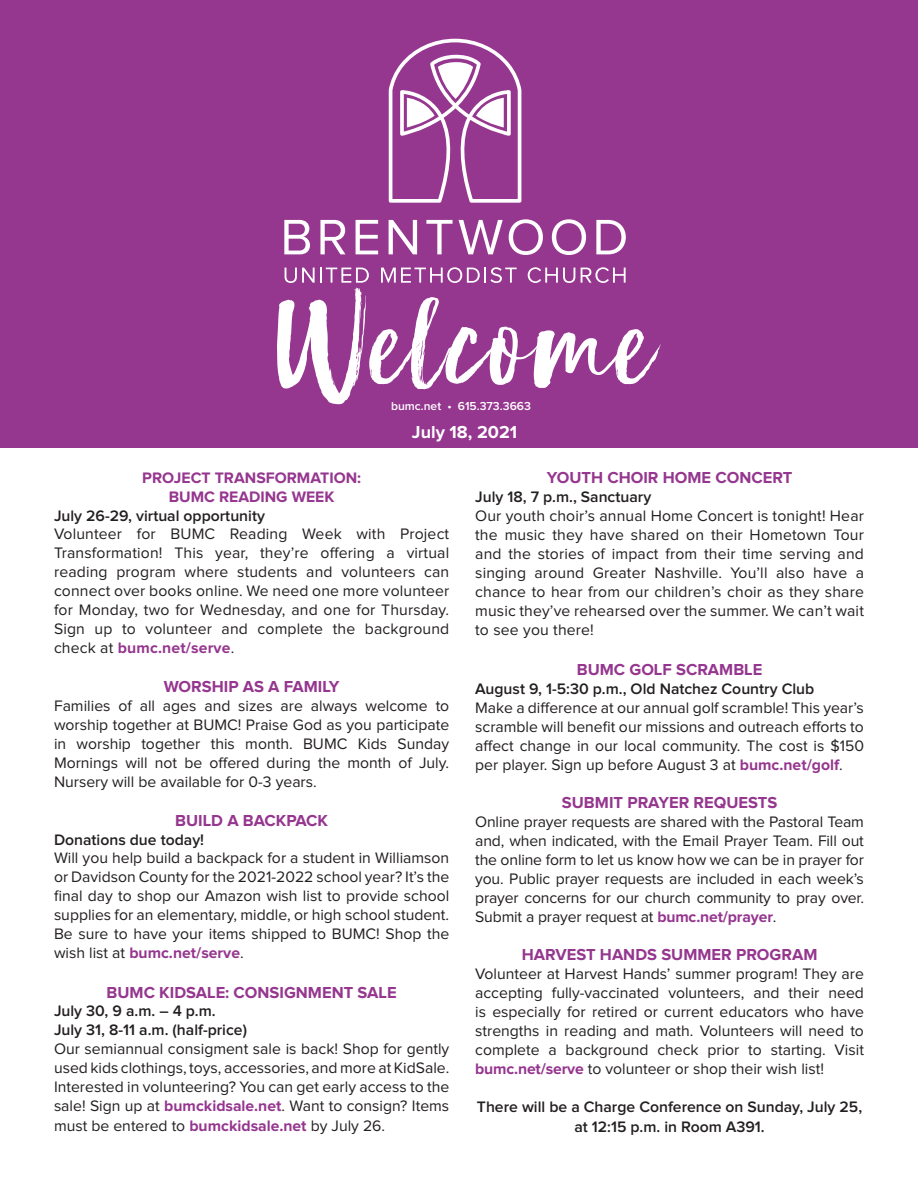
<style>
.page{position:relative;width:918px;height:1188px;background:#fff}
.page>*{position:absolute;margin:0;border:0;box-sizing:border-box;transform-origin:0 0}
.t1{font:135px "Lucky Turns";letter-spacing:.01em;color:#fff}
.t2{font:700 18px "Proxima Nova";color:#fff}
.t3{font:700 16.5px "Proxima Nova";color:#95368f}
.t4{font:15.75px/18.9px "Proxima Nova";color:#231f20;text-align:justify}
.t5{font:600 15.75px/19.8px "Proxima Nova";color:#231f20;text-align:center}
.t6{font:700 15.75px "Proxima Nova";color:#95368f}
.SubHeading{font:600 12px "Proxima Nova";color:#fff}
.s1{font-weight:700;color:#95368f}
</style>
<div class="page">
<div style="left:0;top:0;width:918px;height:447px;background:#95368f"></div>
<svg style="left:284px;top:220px;width:26px;height:34px"></svg>
<svg style="left:320px;top:220px;width:25px;height:34px"></svg>
<svg style="left:356px;top:220px;width:22px;height:34px"></svg>
<svg style="left:389px;top:220px;width:28px;height:34px"></svg>
<svg style="left:426px;top:220px;width:27px;height:34px"></svg>
<svg style="left:459px;top:220px;width:44px;height:34px"></svg>
<svg style="left:509px;top:219px;width:34px;height:36px"></svg>
<svg style="left:552px;top:219px;width:34px;height:36px"></svg>
<svg style="left:596px;top:220px;width:30px;height:34px"></svg>
<svg style="left:389px;top:39px;width:132px;height:164px"></svg>
<svg style="left:285px;top:268px;width:84px;height:15px"></svg>
<svg style="left:381px;top:267px;width:136px;height:16px"></svg>
<svg style="left:528px;top:267px;width:47px;height:16px"></svg>
<svg style="left:581px;top:267px;width:45px;height:16px"></svg>
<p class="t1" style="left:275px;top:281px;width:380px">Welcome</p>
<p class="SubHeading" style="left:391px;top:399px;width:141px">bumc.net • 615.373.3663</p>
<p class="t2" style="left:412px;top:423px;width:107px">July 18, 2021</p>
<p class="t6" style="left:142px;top:470px;width:220px">PROJECT TRANSFORMATION:</p>
<p class="t6" style="left:169px;top:489px;width:167px">BUMC READING WEEK</p>
<p class="t5" style="left:54px;top:506px;width:212px">July 26-29, virtual opportunity</p>
<p class="t4" style="left:54px;top:525px;width:397px">Volunteer for BUMC Reading Week with Project Transformation! This year, they’re offering a virtual reading program where students and volunteers can connect over books online. We need one more volunteer for Monday, two for Wednesday, and one for Thursday.<br>Sign up to volunteer and complete the background check at <span class="s1">bumc.net/serve</span>.</p>
<p class="t3" style="left:164px;top:679px;width:177px">WORSHIP AS A FAMILY</p>
<p class="t4" style="left:54px;top:697px;width:397px">Families of all ages and sizes are always welcome to worship together at BUMC! Praise God as you participate in worship together this month. BUMC Kids Sunday Mornings will not be offered during the month of July.<br>Nursery will be available for 0-3 years.</p>
<p class="t3" style="left:175px;top:813px;width:154px">BUILD A BACKPACK</p>
<p class="t5" style="left:54px;top:830px;width:152px">Donations due today!</p>
<p class="t4" style="left:54px;top:849px;width:397px">Will you help build a backpack for a student in Williamson or Davidson County for the 2021-2022 school year? It’s the final day to shop our Amazon wish list to provide school supplies for an elementary, middle, or high school student.<br>Be sure to have your items shipped to BUMC! Shop the wish list at <span class="s1">bumc.net/serve</span>.</p>
<p class="t3" style="left:107px;top:985px;width:292px">BUMC KIDSALE: CONSIGNMENT SALE</p>
<p class="t5" style="left:54px;top:1002px;width:163px">July 30, 9 a.m. – 4 p.m.</p>
<p class="t5" style="left:54px;top:1021px;width:195px">July 31, 8-11 a.m. (half-price)</p>
<p class="t4" style="left:54px;top:1040px;width:397px">Our semiannual consigment sale is back! Shop for gently used kids clothings, toys, accessories, and more at KidSale.<br>Interested in volunteering? You can get early access to the sale! Sign up at <span class="s1">bumckidsale.net</span>. Want to consign? Items must be entered to <span class="s1">bumckidsale.net</span> by July 26.</p>
<p class="t3" style="left:547px;top:470px;width:247px">YOUTH CHOIR HOME CONCERT</p>
<p class="t5" style="left:475px;top:487px;width:178px">July 18, 7 p.m., Sanctuary</p>
<p class="t4" style="left:475px;top:507px;width:390px">Our youth choir’s annual Home Concert is tonight! Hear the music they have shared on their Hometown Tour and the stories of impact from their time serving and singing around Greater Nashville. You’ll also have a chance to hear from our children’s choir as they share music they’ve rehearsed over the summer. We can’t wait to see you there!</p>
<p class="t3" style="left:577px;top:662px;width:187px">BUMC GOLF SCRAMBLE</p>
<p class="t5" style="left:475px;top:679px;width:341px">August 9, 1-5:30 p.m., Old Natchez Country Club</p>
<p class="t4" style="left:475px;top:699px;width:390px">Make a difference at our annual golf scramble! This year’s scramble will benefit our missions and outreach efforts to affect change in our local community. The cost is $150 per player. Sign up before August 3 at <span class="s1">bumc.net/golf</span>.</p>
<p class="t3" style="left:562px;top:795px;width:217px">SUBMIT PRAYER REQUESTS</p>
<p class="t4" style="left:475px;top:813px;width:390px">Online prayer requests are shared with the Pastoral Team and, when indicated, with the Email Prayer Team. Fill out the online form to let us know how we can be in prayer for you. Public prayer requests are included in each week’s prayer concerns for our church community to pray over.<br>Submit a prayer request at <span class="s1">bumc.net/prayer</span>.</p>
<p class="t3" style="left:522px;top:947px;width:297px">HARVEST HANDS SUMMER PROGRAM</p>
<p class="t4" style="left:475px;top:965px;width:390px">Volunteer at Harvest Hands’ summer program! They are accepting fully-vaccinated volunteers, and their need is especially for retired or current educators who have strengths in reading and math. Volunteers will need to complete a background check prior to starting. Visit <span class="s1">bumc.net/serve</span> to volunteer or shop their wish list!</p>
<p class="t5" style="left:477px;top:1098px;width:387px">There will be a Charge Conference on Sunday, July 25, at 12:15 p.m. in Room A391.</p>
</div>
